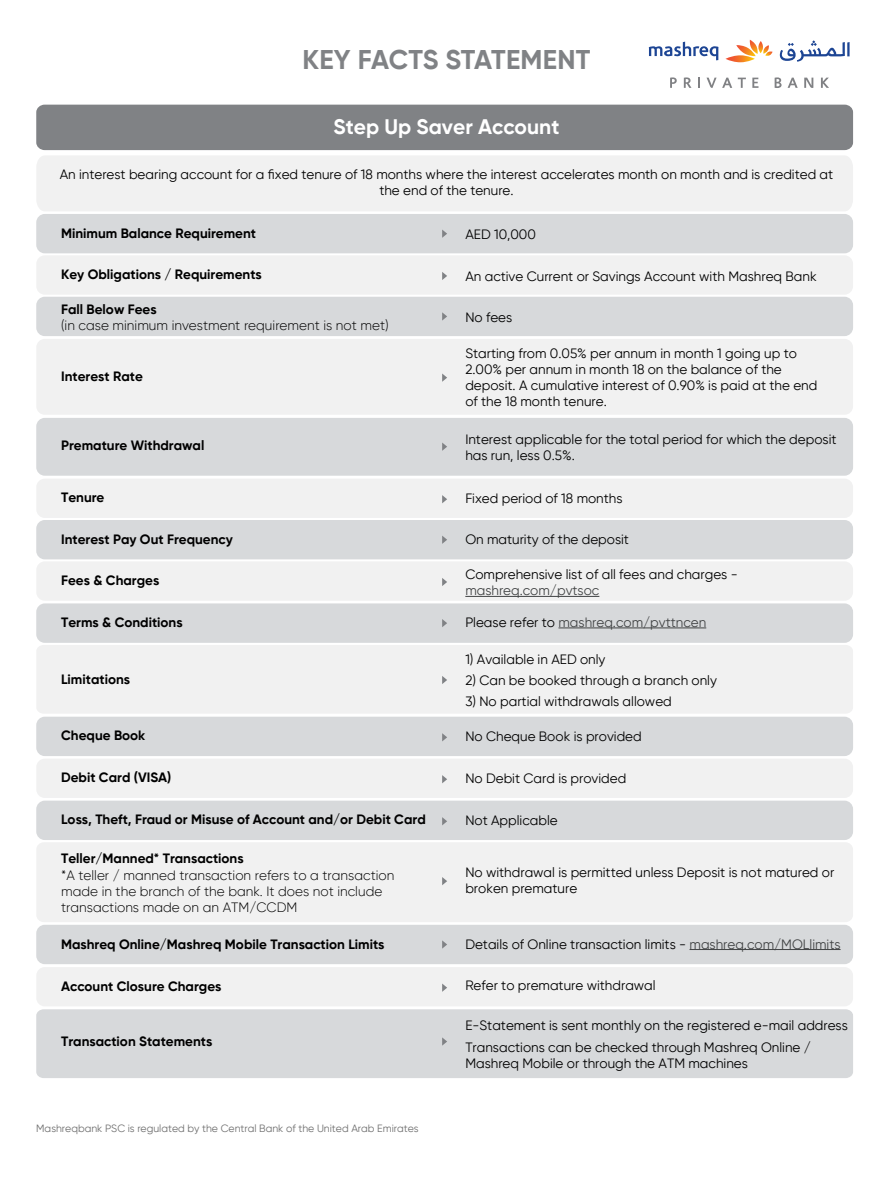
<style>
.page{position:relative;width:893px;height:1189px;background:#fff}
.page>*{position:absolute;margin:0;border:0;box-sizing:border-box;transform-origin:0 0}
.t1{font:700 27px "Gilroy";letter-spacing:.005em;color:#808285}
.t2{font:700 21px "Gilroy";color:#fff}
.t3{font:13.5px/16.2px "Gilroy";color:#000}
.t4{font:700 13.5px "Gilroy";color:#000}
.t5{font:300 13.5px/16.2px "Gilroy";color:#000}
.t6{font:13.5px "Gilroy";color:#414344}
.t7{font:10.5px "Gilroy";color:#6e6e6e}
.s1{color:#000}
.s2{color:#414344}
</style>
<div class="page">
<div style="left:37px;top:156px;width:816px;height:55px;background:#f1f1f1"></div>
<div style="left:36px;top:1009px;width:817px;height:69px;background:#d7d9db"></div>
<div style="left:36px;top:214px;width:817px;height:39px;background:#d7d9db;border-radius:9px"></div>
<div style="left:36px;top:255px;width:817px;height:40px;background:#f1f1f1;border-radius:9px"></div>
<div style="left:36px;top:105px;width:817px;height:45px;background:#808285;border-radius:8px"></div>
<svg style="left:442px;top:229px;width:5px;height:9px"></svg>
<svg style="left:442px;top:272px;width:5px;height:8px"></svg>
<div style="left:36px;top:297px;width:817px;height:39px;background:#d7d9db;border-radius:9px"></div>
<svg style="left:442px;top:312px;width:5px;height:8px"></svg>
<div style="left:36px;top:339px;width:817px;height:76px;background:#f1f1f1;border-radius:9px"></div>
<div style="left:36px;top:418px;width:817px;height:58px;background:#d7d9db;border-radius:9px"></div>
<svg style="left:442px;top:373px;width:5px;height:9px"></svg>
<svg style="left:442px;top:442px;width:5px;height:9px"></svg>
<div style="left:36px;top:520px;width:817px;height:39px;background:#d7d9db;border-radius:9px"></div>
<div style="left:36px;top:561px;width:817px;height:40px;background:#f1f1f1;border-radius:9px"></div>
<svg style="left:442px;top:536px;width:5px;height:8px"></svg>
<svg style="left:442px;top:578px;width:5px;height:8px"></svg>
<hr style="left:465px;top:596px;width:134px;height:1px;background:#414344">
<div style="left:36px;top:603px;width:817px;height:40px;background:#d7d9db;border-radius:9px"></div>
<div style="left:36px;top:716px;width:817px;height:40px;background:#d7d9db;border-radius:9px"></div>
<svg style="left:442px;top:619px;width:5px;height:8px"></svg>
<svg style="left:442px;top:733px;width:5px;height:8px"></svg>
<hr style="left:558px;top:627px;width:148px;height:1px;background:#414344">
<div style="left:36px;top:758px;width:817px;height:40px;background:#f1f1f1;border-radius:9px"></div>
<svg style="left:442px;top:775px;width:5px;height:8px"></svg>
<div style="left:36px;top:800px;width:817px;height:40px;background:#d7d9db;border-radius:9px"></div>
<svg style="left:442px;top:817px;width:5px;height:8px"></svg>
<div style="left:36px;top:842px;width:817px;height:80px;background:#f1f1f1;border-radius:7px"></div>
<svg style="left:442px;top:877px;width:5px;height:8px"></svg>
<div style="left:36px;top:924px;width:817px;height:40px;background:#d7d9db;border-radius:9px"></div>
<div style="left:36px;top:967px;width:817px;height:39px;background:#f1f1f1;border-radius:9px"></div>
<svg style="left:442px;top:940px;width:5px;height:8px"></svg>
<svg style="left:442px;top:983px;width:5px;height:8px"></svg>
<hr style="left:690px;top:949px;width:150px;height:1px;background:#414344">
<svg style="left:442px;top:1037px;width:5px;height:8px"></svg>
<div style="left:36px;top:478px;width:817px;height:40px;background:#f1f1f1;border-radius:9px"></div>
<svg style="left:442px;top:495px;width:5px;height:8px"></svg>
<div style="left:37px;top:645px;width:816px;height:68px;background:#f1f1f1"></div>
<svg style="left:442px;top:676px;width:5px;height:8px"></svg>
<svg style="left:670px;top:77px;width:7px;height:11px"></svg>
<svg style="left:684px;top:77px;width:7px;height:11px"></svg>
<svg style="left:698px;top:78px;width:2px;height:10px"></svg>
<svg style="left:706px;top:78px;width:26px;height:10px"></svg>
<svg style="left:738px;top:78px;width:8px;height:10px"></svg>
<svg style="left:752px;top:78px;width:6px;height:10px"></svg>
<svg style="left:775px;top:77px;width:6px;height:11px"></svg>
<svg style="left:788px;top:78px;width:10px;height:10px"></svg>
<svg style="left:804px;top:78px;width:9px;height:10px"></svg>
<svg style="left:821px;top:78px;width:8px;height:10px"></svg>
<svg style="left:649px;top:42px;width:69px;height:18px"></svg>
<svg style="left:725px;top:40px;width:47px;height:22px"></svg>
<svg style="left:779px;top:40px;width:70px;height:22px"></svg>
<h1 class="t1" style="left:302px;top:42px;width:290px">KEY FACTS STATEMENT</h1>
<h2 class="t2" style="left:334px;top:114px;width:227px">Step Up Saver Account</h2>
<p class="t3" style="left:60px;top:166px;width:775px;text-align:center">An interest bearing account for a fixed tenure of 18 months where the interest accelerates month on month and is credited at the end of the tenure.</p>
<p class="t4" style="left:61px;top:225px;width:196px">Minimum Balance Requirement</p>
<p class="t3" style="left:465px;top:226px;width:72px">AED 10,000</p>
<p class="t4" style="left:61px;top:266px;width:202px">Key Obligations / Requirements</p>
<p class="t3" style="left:465px;top:268px;width:353px">An active Current or Savings Account with Mashreq Bank</p>
<p class="t3" style="left:465px;top:309px;width:48px">No fees</p>
<p class="t4" style="left:61px;top:301px;width:97px">Fall Below Fees</p>
<p class="t5" style="left:61px;top:317px;width:329px">(in case minimum investment requirement is not met)</p>
<p class="t4" style="left:61px;top:368px;width:83px">Interest Rate</p>
<p class="t3" style="left:465px;top:345px;width:354px">Starting from 0.05% per annum in month 1 going up to 2.00% per annum in month 18 on the balance of the deposit. A cumulative interest of 0.90% is paid at the end of the 18 month tenure.</p>
<p class="t4" style="left:61px;top:436px;width:145px">Premature Withdrawal</p>
<p class="t3" style="left:465px;top:431px;width:373px">Interest applicable for the total period for which the deposit has run, less 0.5%.</p>
<p class="t4" style="left:61px;top:489px;width:45px">Tenure</p>
<p class="t3" style="left:465px;top:490px;width:159px">Fixed period of 18 months</p>
<p class="t4" style="left:61px;top:530px;width:173px">Interest Pay Out Frequency</p>
<p class="t3" style="left:465px;top:531px;width:165px">On maturity of the deposit</p>
<p class="t4" style="left:61px;top:572px;width:100px">Fees &amp; Charges</p>
<p class="t3" style="left:465px;top:566px;width:274px">Comprehensive list of all fees and charges -</p>
<p class="t6" style="left:465px;top:582px;width:136px">mashreq.com/pvtsoc</p>
<p class="t4" style="left:61px;top:614px;width:123px">Terms &amp; Conditions</p>
<p class="t6" style="left:465px;top:614px;width:242px"><span class="s1">Please refer to</span> mashreq.com/pvttncen</p>
<p class="t4" style="left:61px;top:671px;width:70px">Limitations</p>
<p class="t3" style="left:465px;top:651px;width:142px">1) Available in AED only</p>
<p class="t3" style="left:465px;top:672px;width:253px">2) Can be booked through a branch only</p>
<p class="t3" style="left:465px;top:692px;width:208px">3) No partial withdrawals allowed</p>
<p class="t4" style="left:61px;top:727px;width:86px">Cheque Book</p>
<p class="t3" style="left:465px;top:728px;width:178px">No Cheque Book is provided</p>
<p class="t4" style="left:61px;top:769px;width:112px">Debit Card (VISA)</p>
<p class="t3" style="left:465px;top:770px;width:163px">No Debit Card is provided</p>
<p class="t4" style="left:61px;top:811px;width:366px">Loss, Theft, Fraud or Misuse of Account and/or Debit Card</p>
<p class="t3" style="left:465px;top:812px;width:94px">Not Applicable</p>
<p class="t4" style="left:61px;top:850px;width:184px">Teller/Manned* Transactions</p>
<p class="t5" style="left:61px;top:866px;width:335px">*A teller / manned transaction refers to a transaction made in the branch of the bank. It does not include transactions made on an ATM/CCDM</p>
<p class="t3" style="left:465px;top:864px;width:370px">No withdrawal is permitted unless Deposit is not matured or broken premature</p>
<p class="t4" style="left:61px;top:935px;width:325px">Mashreq Online/Mashreq Mobile Transaction Limits</p>
<p class="t3" style="left:465px;top:935px;width:377px">Details of Online transaction limits - <span class="s2">mashreq.com/MOLlimits</span></p>
<p class="t4" style="left:61px;top:977px;width:162px">Account Closure Charges</p>
<p class="t3" style="left:465px;top:977px;width:192px">Refer to premature withdrawal</p>
<p class="t4" style="left:61px;top:1032px;width:153px">Transaction Statements</p>
<p class="t7" style="left:36px;top:1122px;width:384px">Mashreqbank PSC is regulated by the Central Bank of the United Arab Emirates</p>
<p class="t3" style="left:465px;top:1013px;width:384px;line-height:22.2px">E-Statement is sent monthly on the registered e-mail address<br>Transactions can be checked through Mashreq Online /</p>
<p class="t3" style="left:465px;top:1055px;width:284px">Mashreq Mobile or through the ATM machines</p>
</div>
